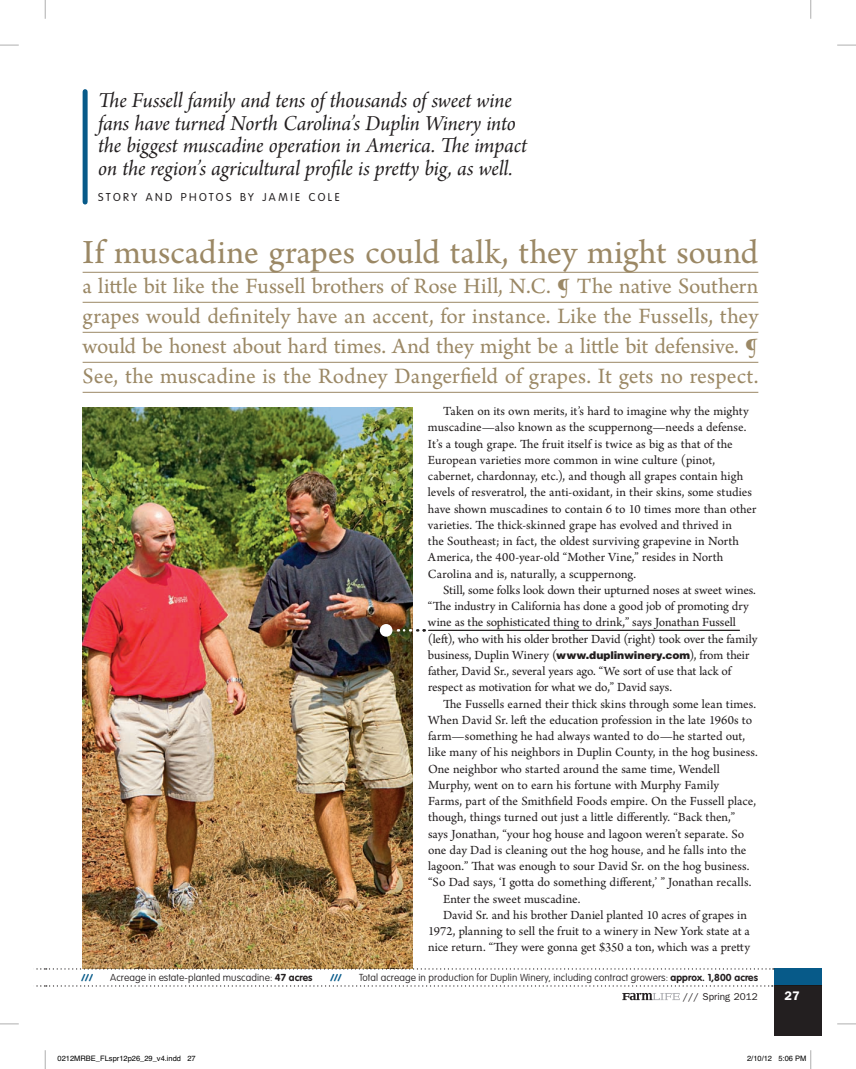
<style>
.page{position:relative;width:856px;height:1069px;background:#fff}
.page>*{position:absolute;margin:0;border:0;box-sizing:border-box;transform-origin:0 0}
.t1{font:35.62px "Arno Pro";color:#9b8865}
.t2{font:23.12px/30px "Arno Pro";color:#9b8865;text-align:justify}
.t3{font:22.5px/22.5px "Arno Pro Italic Subhead";letter-spacing:-.005em;color:#231f20}
.t4{font:13.12px/16.2px "Arno Pro";letter-spacing:-.005em;color:#231f20}
.t5{font:600 12.5px "ITC Franklin Gothic Std";color:#fff}
.t6{font:300 11.25px "VAG Rounded Std";letter-spacing:.215em;color:#231f20}
.t7{font:100 10px "VAG Rounded Std";letter-spacing:.01em;color:#231f20}
.t8{font:10px "ITC Franklin Gothic Std";color:#231f20}
.t9{font:700 10px "Cachet";color:#075a89}
.t10{font:7.5px "Helvetica";color:#000}
.s1{font-family:"Helvetica LT Std";font-weight:900;font-size:10.62px}
.s2{font-weight:700}
</style>
<div class="page">
<img style="left:83px;top:407px;width:330px;height:561px">
<div style="left:774px;top:985px;width:47px;height:50px;background:#231f20"></div>
<svg style="left:622px;top:993px;width:57px;height:7px"></svg>
<hr style="left:83px;top:272px;width:675px;height:1px;background:#9b8865">
<hr style="left:83px;top:302px;width:675px;height:1px;background:#9b8865">
<hr style="left:83px;top:332px;width:675px;height:1px;background:#9b8865">
<hr style="left:83px;top:362px;width:675px;height:1px;background:#9b8865">
<hr style="left:83px;top:392px;width:675px;height:1px;background:#9b8865">
<div style="left:83px;top:92px;width:5px;height:110px;background:#075a89"></div>
<div style="left:774px;top:968px;width:47px;height:17px;background:#075a89"></div>
<svg style="left:36px;top:968px;width:737px;height:1px"></svg>
<div style="left:379px;top:624px;width:13px;height:13px;background:#fff;border-radius:50%"></div>
<hr style="left:428px;top:630px;width:311px;height:1px;background:#231f20">
<svg style="left:398px;top:629px;width:13px;height:2px"></svg>
<svg style="left:0;top:44px;width:19px;height:2px"></svg>
<svg style="left:837px;top:44px;width:18px;height:2px"></svg>
<svg style="left:0;top:1023px;width:19px;height:2px"></svg>
<svg style="left:837px;top:1023px;width:18px;height:2px"></svg>
<svg style="left:44px;top:0;width:2px;height:19px"></svg>
<svg style="left:44px;top:1050px;width:2px;height:19px"></svg>
<svg style="left:810px;top:0;width:1px;height:19px"></svg>
<svg style="left:810px;top:1050px;width:1px;height:19px"></svg>
<svg style="left:36px;top:985px;width:738px;height:1px"></svg>
<h3 class="t3" style="left:98px;top:91px;width:430px">Te Fussell family and tens of thousands of sweet wine fans have turned North Carolina’s Duplin Winery into the biggest muscadine operation in America. Te impact on the region’s agricultural profile is prety big, as well.</h3>
<p class="t6" style="left:98px;top:190px;width:243px">STORY AND PHOTOS BY JAMIE COLE</p>
<h1 class="t1" style="left:83px;top:239px;width:676px">If muscadine grapes could talk, they might sound</h1>
<p class="t2" style="left:83px;top:273px;width:677px">a litle bit like the Fussell brothers of Rose Hill, N.C. ¶ The native Southern grapes would definitely have an accent, for instance. Like the Fussells, they would be honest about hard times. And they might be a litle bit defensive. ¶ See, the muscadine is the Rodney Dangerfield of grapes. It gets no respect.</p>
<p class="t4" style="left:428px;top:404px;width:329px;text-indent:15px">Taken on its own merits, it’s hard to imagine why the mighty muscadine—also known as the scuppernong—needs a defense.<br>It’s a tough grape. Te fruit itself is twice as big as that of the European varieties more common in wine culture (pinot, cabernet, chardonnay, etc.), and though all grapes contain high levels of resveratrol, the anti-oxidant, in their skins, some studies have shown muscadines to contain 6 to 10 times more than other varieties. Te thick-skinned grape has evolved and thrived in<br>the Southeast; in fact, the oldest surviving grapevine in North America, the 400-year-old “Mother Vine,” resides in North Carolina and is, naturally, a scuppernong.</p>
<p class="t4" style="left:428px;top:583px;width:331px;text-indent:15px">Still, some folks look down their upturned noses at sweet wines. “Te industry in California has done a good job of promoting dry wine as the sophisticated thing to drink,” says Jonathan Fussell (lef), who with his older brother David (right) took over the family business, Duplin Winery (<span class="s1">www.duplinwinery.com</span>), from their father, David Sr., several years ago. “We sort of use that lack of respect as motivation for what we do,” David says.</p>
<p class="t4" style="left:443px;top:697px;width:314px">Te Fussells earned their thick skins through some lean times.</p>
<p class="t4" style="left:428px;top:713px;width:325px">When David Sr. lef the education profession in the late 1960s to</p>
<p class="t4" style="left:428px;top:729px;width:318px">farm—something he had always wanted to do—he started out,</p>
<p class="t4" style="left:428px;top:745px;width:331px">like many of his neighbors in Duplin County, in the hog business.</p>
<p class="t4" style="left:428px;top:762px;width:293px">One neighbor who started around the same time, Wendell</p>
<p class="t4" style="left:428px;top:778px;width:292px">Murphy, went on to earn his fortune with Murphy Family</p>
<p class="t4" style="left:428px;top:794px;width:329px">Farms, part of the Smithfield Foods empire. On the Fussell place,</p>
<p class="t4" style="left:428px;top:810px;width:308px">though, things turned out just a litle differently. “Back then,”</p>
<p class="t4" style="left:428px;top:827px;width:317px">says Jonathan, “your hog house and lagoon weren’t separate. So</p>
<p class="t4" style="left:428px;top:843px;width:320px">one day Dad is cleaning out the hog house, and he falls into the</p>
<p class="t4" style="left:428px;top:859px;width:322px">lagoon.” Tat was enough to sour David Sr. on the hog business.</p>
<p class="t4" style="left:428px;top:875px;width:324px">“So Dad says, ‘I gota do something different,’ ” Jonathan recalls.</p>
<p class="t4" style="left:443px;top:892px;width:139px">Enter the sweet muscadine.</p>
<p class="t4" style="left:443px;top:908px;width:305px">David Sr. and his brother Daniel planted 10 acres of grapes in</p>
<p class="t4" style="left:428px;top:924px;width:323px">1972, planning to sell the fruit to a winery in New York state at a</p>
<p class="t4" style="left:428px;top:940px;width:323px">nice return. “Tey were gonna get $350 a ton, which was a prety</p>
<p class="t9" style="left:81px;top:972px;width:13px">///</p>
<p class="t7" style="left:110px;top:973px;width:204px">Acreage in estate-planted muscadine: <span class="s2">47 acres</span></p>
<p class="t9" style="left:330px;top:972px;width:13px">///</p>
<p class="t7" style="left:359px;top:973px;width:400px">Total acreage in production for Duplin Winery, including contract growers: <span class="s2">approx. 1,800 acres</span></p>
<p class="t8" style="left:683px;top:991px;width:76px">/// Spring 2012</p>
<p class="t5" style="left:784px;top:988px;width:16px">27</p>
<p class="t10" style="left:58px;top:1056px;width:139px">0212MRBE_FLspr12p26_29_v4.indd 27</p>
<p class="t10" style="left:746px;top:1056px;width:61px">2/10/12 5:06 PM</p>
</div>
